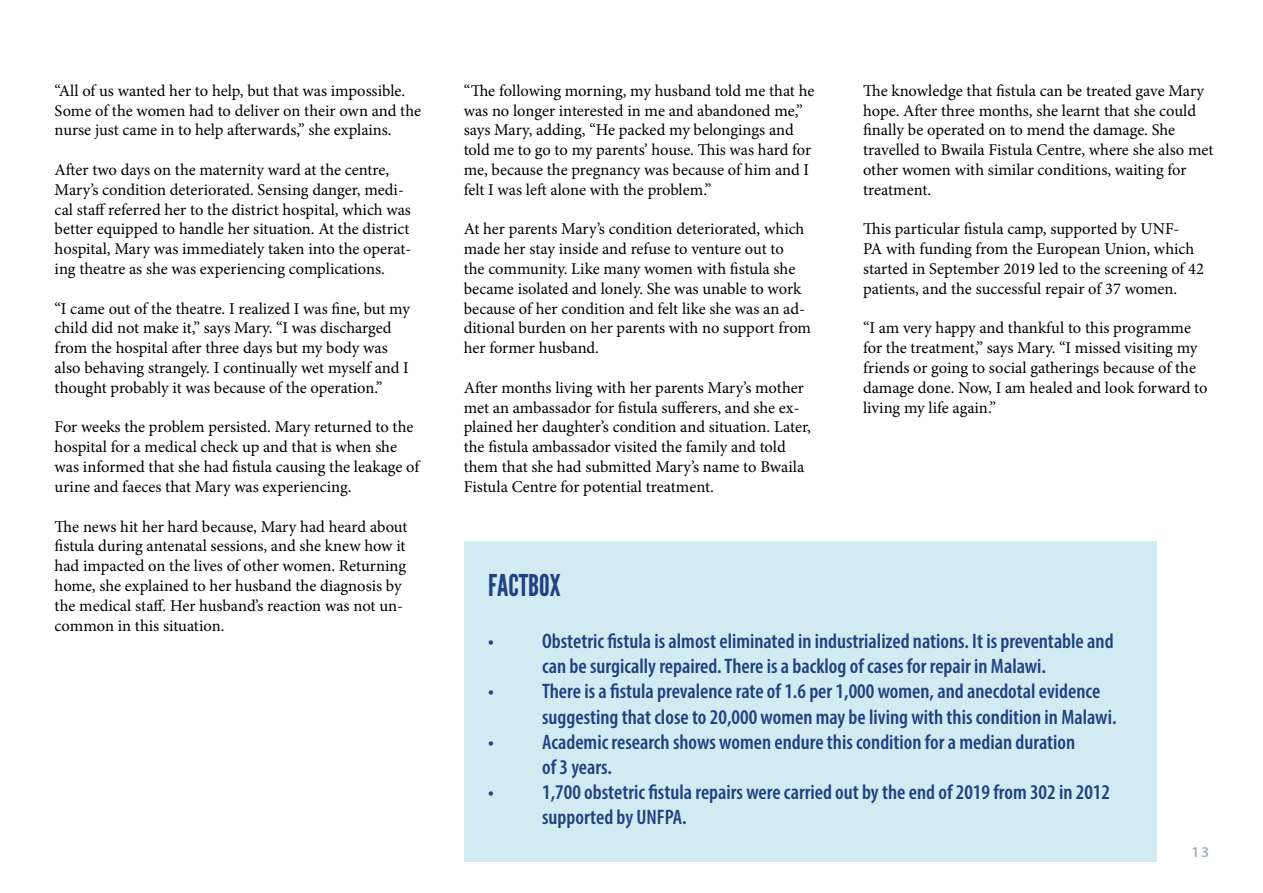
<style>
.page{position:relative;width:1263px;height:893px;background:#fff}
.page>*{position:absolute;margin:0;border:0;box-sizing:border-box;transform-origin:0 0}
.t1{font:30px "League Gothic";color:#1f4280}
.t2{font:600 condensed 21px/25.2px "Myriad Pro";color:#1f4280}
.t3{font:16.5px/19.8px "Minion Pro";letter-spacing:-.005em;color:#000}
.t4{font:600 15px "Myriad Pro";color:#a4b3be}
</style>
<div class="page">
<div style="left:464px;top:541px;width:693px;height:321px;background:#d2eaf2"></div>
<p class="t3" style="left:55px;top:81px;width:368px">“All of us wanted her to help, but that was impossible.<br>Some of the women had to deliver on their own and the nurse just came in to help afterwards,” she explains.</p>
<p class="t3" style="left:55px;top:160px;width:358px">After two days on the maternity ward at the centre, Mary’s condition deteriorated. Sensing danger, medi&shy;cal staff referred her to the district hospital, which was better equipped to handle her situation. At the district hospital, Mary was immediately taken into the operat&shy;ing theatre as she was experiencing complications.</p>
<p class="t3" style="left:55px;top:299px;width:357px">“I came out of the theatre. I realized I was fine, but my child did not make it,” says Mary. “I was discharged from the hospital after three days but my body was also behaving strangely. I continually wet myself and I thought probably it was because of the operation.”</p>
<p class="t3" style="left:55px;top:417px;width:366px">For weeks the problem persisted. Mary returned to the hospital for a medical check up and that is when she was informed that she had fistula causing the leakage of urine and faeces that Mary was experiencing.</p>
<p class="t3" style="left:55px;top:516px;width:354px">The news hit her hard because, Mary had heard about fistula during antenatal sessions, and she knew how it had impacted on the lives of other women. Returning home, she explained to her husband the diagnosis by the medical staff. Her husband’s reaction was not un&shy;common in this situation.</p>
<p class="t3" style="left:464px;top:81px;width:352px">“The following morning, my husband told me that he was no longer interested in me and abandoned me,” says Mary, adding, “He packed my belongings and told me to go to my parents’ house. This was hard for me, because the pregnancy was because of him and I felt I was left alone with the problem.”</p>
<p class="t3" style="left:464px;top:219px;width:349px">At her parents Mary’s condition deteriorated, which made her stay inside and refuse to venture out to<br>the community. Like many women with fistula she became isolated and lonely. She was unable to work because of her condition and felt like she was an ad&shy;ditional burden on her parents with no support from her former husband.</p>
<p class="t3" style="left:464px;top:378px;width:349px">After months living with her parents Mary’s mother met an ambassador for fistula sufferers, and she ex&shy;plained her daughter’s condition and situation. Later, the fistula ambassador visited the family and told them that she had submitted Mary’s name to Bwaila Fistula Centre for potential treatment.</p>
<p class="t3" style="left:863px;top:81px;width:352px">The knowledge that fistula can be treated gave Mary hope. After three months, she learnt that she could finally be operated on to mend the damage. She travelled to Bwaila Fistula Centre, where she also met other women with similar conditions, waiting for treatment.</p>
<p class="t3" style="left:863px;top:219px;width:342px">This particular fistula camp, supported by UNF-<br>PA with funding from the European Union, which started in September 2019 led to the screening of 42 patients, and the successful repair of 37 women.</p>
<p class="t3" style="left:863px;top:318px;width:346px">“I am very happy and thankful to this programme for the treatment,” says Mary. “I missed visiting my friends or going to social gatherings because of the damage done. Now, I am healed and look forward to living my life again.”</p>
<h1 class="t1" style="left:488px;top:567px;width:74px">FACTBOX</h1>
<p class="t2" style="left:542px;top:628px;width:573px;text-indent:-54px">• Obstetric fistula is almost eliminated in industrialized nations. It is preventable and can be surgically repaired. There is a backlog of cases for repair in Malawi.</p>
<p class="t2" style="left:542px;top:678px;width:576px;text-indent:-54px">• There is a fistula prevalence rate of 1.6 per 1,000 women, and anecdotal evidence suggesting that close to 20,000 women may be living with this condition in Malawi.</p>
<p class="t2" style="left:542px;top:729px;width:535px;text-indent:-54px">• Academic research shows women endure this condition for a median duration of 3 years.</p>
<p class="t2" style="left:542px;top:779px;width:569px;text-indent:-54px">• 1,700 obstetric fistula repairs were carried out by the end of 2019 from 302 in 2012 supported by UNFPA.</p>
<p class="t4" style="left:1191px;top:843px;width:19px">13</p>
</div>
